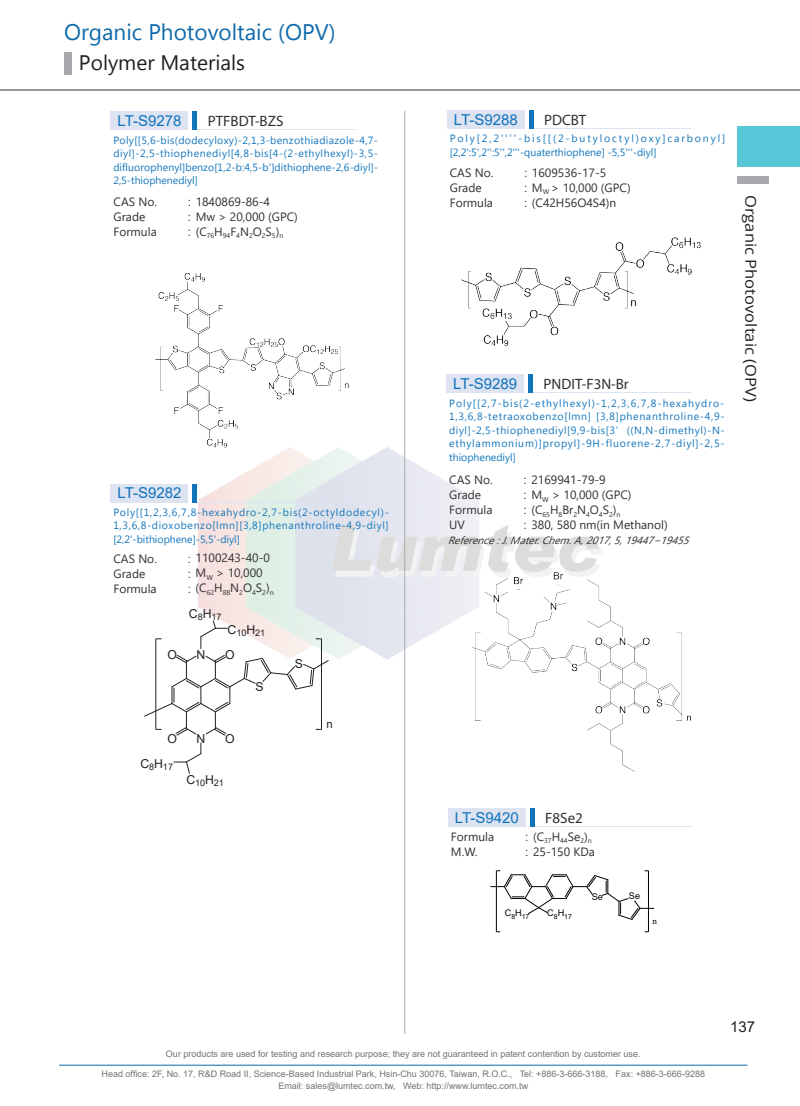
<style>
.page{position:relative;width:800px;height:1106px;background:#fff}
.page>*{position:absolute;margin:0;border:0;box-sizing:border-box;transform-origin:0 0}
.t1{font:22.5px "Microsoft New Tai Lue";color:#0e6aab}
.t2{font:21px "Microsoft New Tai Lue";color:#231f20}
.t3{font:15px "Arial";color:#1074bc}
.t4{font:15px "Myriad Pro";color:#312f30}
.t5{font:15px "Open Sans";color:#231f20;scale:1.1 1}
.t6{font:15px "Arial";color:#231f20}
.t7{font:12.3px "Arial";color:#231f20}
.t8{font:12px/15px "Segoe UI";color:#312f30}
.t9{font:12px "Arial";color:#3e3e3f}
.t10{font:11.4px "Arial";color:#231f20}
.t11{font:10.5px/13.5px "Microsoft Tai Le";letter-spacing:.01em;color:#1074bc;text-align:justify}
.t12{font:10.5px/13.5px "Microsoft Tai Le";letter-spacing:.175em;color:#1074bc}
.t13{font:italic 10.5px "Segoe UI";color:#312f30}
.t14{font:9.15px "Arial";letter-spacing:-.005em;color:#231f20}
.t15{font:9.15px "Arial";color:#030303}
.t16{font:9.15px "Times New Roman";color:#030303}
.t17{font:9px/12px "Arial";color:#717275;text-align:center}
.t18{font:7.05px "Segoe UI";color:#312f30}
.t19{font:6.9px "Arial";color:#030303}
.s1{font-family:"Arial";color:#3e3e3f}
</style>
<div class="page">
<img style="left:197px;top:446px;width:405px;height:214px">
<hr style="left:59px;top:1064px;width:688px;height:1px;background:#0e6aab">
<hr style="left:404px;top:111px;width:1px;height:922px;background:#a8a9ad">
<div style="left:737px;top:126px;width:62px;height:41px;background:#58c7d8"></div>
<hr style="left:0;top:90px;width:799px;height:1px;background:#312f30">
<div style="left:737px;top:176px;width:31px;height:7px;background:#a8a9ad"></div>
<div style="left:64px;top:52px;width:7px;height:22px;background:#a8a9ad"></div>
<div style="left:111px;top:111px;width:77px;height:19px;background:#dee3f2"></div>
<hr style="left:193px;top:129px;width:162px;height:1px;background:#dee3f2">
<hr style="left:193px;top:111px;width:4px;height:19px;background:#1074bc">
<img style="left:155px;top:273px;width:216px;height:187px">
<img style="left:452px;top:559px;width:239px;height:213px">
<div style="left:446px;top:374px;width:77px;height:19px;background:#dee3f2"></div>
<hr style="left:529px;top:392px;width:162px;height:1px;background:#dee3f2">
<div style="left:528px;top:374px;width:5px;height:19px;background:#1074bc"></div>
<img style="left:461px;top:237px;width:240px;height:109px">
<div style="left:447px;top:110px;width:77px;height:19px;background:#dee3f2"></div>
<hr style="left:529px;top:128px;width:162px;height:1px;background:#dee3f2">
<hr style="left:529px;top:110px;width:4px;height:19px;background:#1074bc">
<svg style="left:200px;top:620px;width:27px;height:28px"></svg>
<svg style="left:174px;top:743px;width:27px;height:31px"></svg>
<hr style="left:321px;top:639px;width:1px;height:90px;background:#231f20">
<svg style="left:144px;top:654px;width:185px;height:82px"></svg>
<hr style="left:155px;top:639px;width:1px;height:90px;background:#231f20">
<div style="left:111px;top:483px;width:77px;height:19px;background:#dee3f2"></div>
<hr style="left:193px;top:501px;width:162px;height:1px;background:#dee3f2">
<hr style="left:193px;top:483px;width:4px;height:19px;background:#1074bc">
<div style="left:448px;top:808px;width:77px;height:19px;background:#dee3f2"></div>
<hr style="left:531px;top:826px;width:161px;height:1px;background:#dee3f2">
<hr style="left:530px;top:808px;width:4px;height:19px;background:#1074bc">
<hr style="left:648px;top:870px;width:1px;height:61px;background:#030303">
<hr style="left:496px;top:870px;width:1px;height:61px;background:#030303">
<svg style="left:490px;top:870px;width:163px;height:50px"></svg>
<h1 class="t1" style="left:64px;top:19px;width:273px">Organic Photovoltaic (OPV)</h1>
<h2 class="t2" style="left:79px;top:50px;width:168px">Polymer Materials</h2>
<h3 class="t3" style="left:117px;top:111px;width:65px">LT-S9278</h3>
<h3 class="t4" style="left:208px;top:112px;width:77px">PTFBDT-BZS</h3>
<p class="t11" style="left:113px;top:134px;width:266px">Poly[[5,6-bis(dodecyloxy)-2,1,3-benzothiadiazole-4,7- diyl]-2,5-thiophenediyl[4,8-bis[4-(2-ethylhexyl)-3,5- difluorophenyl]benzo[1,2-b:4,5-b']dithiophene-2,6-diyl]- 2,5-thiophenediyl]</p>
<p class="t8" style="left:113px;top:193px;width:45px">CAS No.<br>Grade<br>Formula</p>
<p class="t8" style="left:188px;top:193px;width:111px"><span class="s1">:</span> 1840869-86-4<br><span class="s1">:</span> Mw &gt; 20,000 (GPC)</p>
<p class="t9" style="left:188px;top:223px;width:5px">:</p>
<p class="t18" style="left:196px;top:229px;width:89px"><sup>(C</sup>76<sup>H</sup>94<sup>F</sup>4<sup>N</sup>2<sup>O</sup>2<sup>S</sup>5<sup>)</sup>n</p>
<h3 class="t3" style="left:117px;top:483px;width:65px">LT-S9282</h3>
<p class="t11" style="left:113px;top:506px;width:277px">Poly[[1,2,3,6,7,8-hexahydro-2,7-bis(2-octyldodecyl)- 1,3,6,8-dioxobenzo[lmn][3,8]phenanthroline-4,9-diyl] [2,2'-bithiophene]-5,5'-diyl]</p>
<p class="t8" style="left:113px;top:550px;width:45px">CAS No.<br>Grade<br>Formula</p>
<p class="t8" style="left:188px;top:549px;width:84px"><span class="s1">:</span> 1100243-40-0 <span class="s1">:</span> M<sub>W</sub> &gt; 10,000</p>
<p class="t9" style="left:188px;top:580px;width:5px">:</p>
<p class="t18" style="left:195px;top:585px;width:79px"><sup>(C</sup>62<sup>H</sup>88<sup>N</sup>2<sup>O</sup>4<sup>S</sup>2<sup>)</sup>n</p>
<p class="t14" style="left:189px;top:610px;width:34px"><sup>C</sup>8<sup>H</sup>17</p>
<p class="t14" style="left:227px;top:626px;width:39px"><sup>C</sup>10<sup>H</sup>21</p>
<p class="t7" style="left:167px;top:646px;width:11px">O</p>
<p class="t7" style="left:225px;top:646px;width:11px">O</p>
<p class="t7" style="left:196px;top:646px;width:10px">N</p>
<p class="t7" style="left:167px;top:730px;width:11px">O</p>
<p class="t7" style="left:225px;top:730px;width:11px">O</p>
<p class="t7" style="left:196px;top:730px;width:10px">N</p>
<p class="t14" style="left:140px;top:760px;width:34px"><sup>C</sup>8<sup>H</sup>17</p>
<p class="t14" style="left:186px;top:776px;width:39px"><sup>C</sup>10<sup>H</sup>21</p>
<p class="t7" style="left:255px;top:678px;width:10px">S</p>
<p class="t7" style="left:294px;top:655px;width:10px">S</p>
<p class="t10" style="left:326px;top:716px;width:8px">n</p>
<h3 class="t3" style="left:453px;top:109px;width:65px">LT-S9288</h3>
<h3 class="t4" style="left:544px;top:110px;width:44px">PDCBT</h3>
<p class="t12" style="left:449px;top:132px;width:277px">Poly[2,2''''-bis[[(2-butyloctyl)oxy]carbonyl] [2,2':5',2'':5'',2'''-quaterthiophene] -5,5'''-diyl]</p>
<p class="t8" style="left:449px;top:164px;width:45px">CAS No.<br>Grade<br>Formula</p>
<p class="t8" style="left:524px;top:164px;width:108px"><span class="s1">:</span> 1609536-17-5<br><span class="s1">:</span> M<sub>W</sub> &gt; 10,000 (GPC) <span class="s1">:</span> (C42H56O4S4)n</p>
<h3 class="t3" style="left:453px;top:373px;width:65px">LT-S9289</h3>
<h3 class="t4" style="left:543px;top:374px;width:87px">PNDIT-F3N-Br</h3>
<p class="t11" style="left:449px;top:397px;width:277px">Poly[[2,7-bis(2-ethylhexyl)-1,2,3,6,7,8-hexahydro-1,3,6,8-tetraoxobenzo[lmn] [3,8]phenanthroline-4,9- diyl]-2,5-thiophenediyl[9,9-bis[3’((N,N-dimethyl)-N&shy;ethylammonium)]propyl]-9H-fluorene-2,7-diyl]-2,5- thiophenediyl]</p>
<p class="t8" style="left:449px;top:471px;width:45px">CAS No.<br>Grade<br>Formula<br>UV</p>
<p class="t8" style="left:523px;top:471px;width:145px"><span class="s1">:</span> 2169941-79-9<br><span class="s1">:</span> M<sub>W</sub> &gt; 10,000 (GPC)<br><span class="s1">:</span> (C<sub>65</sub>H<sub>8</sub>Br<sub>2</sub>N<sub>4</sub>O<sub>4</sub>S<sub>2</sub>)<sub>n<br></sub><span class="s1">:</span> 380, 580 nm(in Methanol)</p>
<p class="t13" style="left:448px;top:530px;width:248px">Reference:J.Mater.Chem.A,2017,5,19447−19455</p>
<h3 class="t5" style="left:761px;top:195px;width:189px;rotate:90deg">Organic Photovoltaic (OPV)</h3>
<h3 class="t3" style="left:455px;top:807px;width:65px">LT-S9420</h3>
<h3 class="t4" style="left:545px;top:808px;width:39px">F8Se2</h3>
<p class="t8" style="left:451px;top:828px;width:45px">Formula<br>M.W.</p>
<p class="t8" style="left:525px;top:828px;width:71px"><span class="s1">:</span> (C<sub>37</sub>H<sub>44</sub>Se<sub>2</sub>)<sub>n </sub><span class="s1">:</span> 25-150 KDa</p>
<p class="t19" style="left:504px;top:911px;width:26px"><sup>C</sup>8<sup>H</sup>17</p>
<p class="t19" style="left:547px;top:911px;width:26px"><sup>C</sup>8<sup>H</sup>17</p>
<p class="t15" style="left:591px;top:890px;width:13px">Se</p>
<p class="t15" style="left:628px;top:889px;width:13px">Se</p>
<p class="t16" style="left:652px;top:914px;width:6px">n</p>
<h3 class="t6" style="left:729px;top:1016px;width:27px">137</h3>
<p class="t17" style="left:166px;top:1048px;width:476px">Our products are used for testing and research purpose; they are not guaranteed in patent contention by customer use.</p>
<p class="t17" style="left:102px;top:1068px;width:604px">Head office: 2F, No. 17, R&amp;D Road II, Science-Based Industrial Park, Hsin-Chu 30076, Taiwan, R.O.C., Tel: +886-3-666-3188, Fax: +886-3-666-9288<br>Email: sales@lumtec.com.tw, Web: http://www.lumtec.com.tw</p>
</div>
